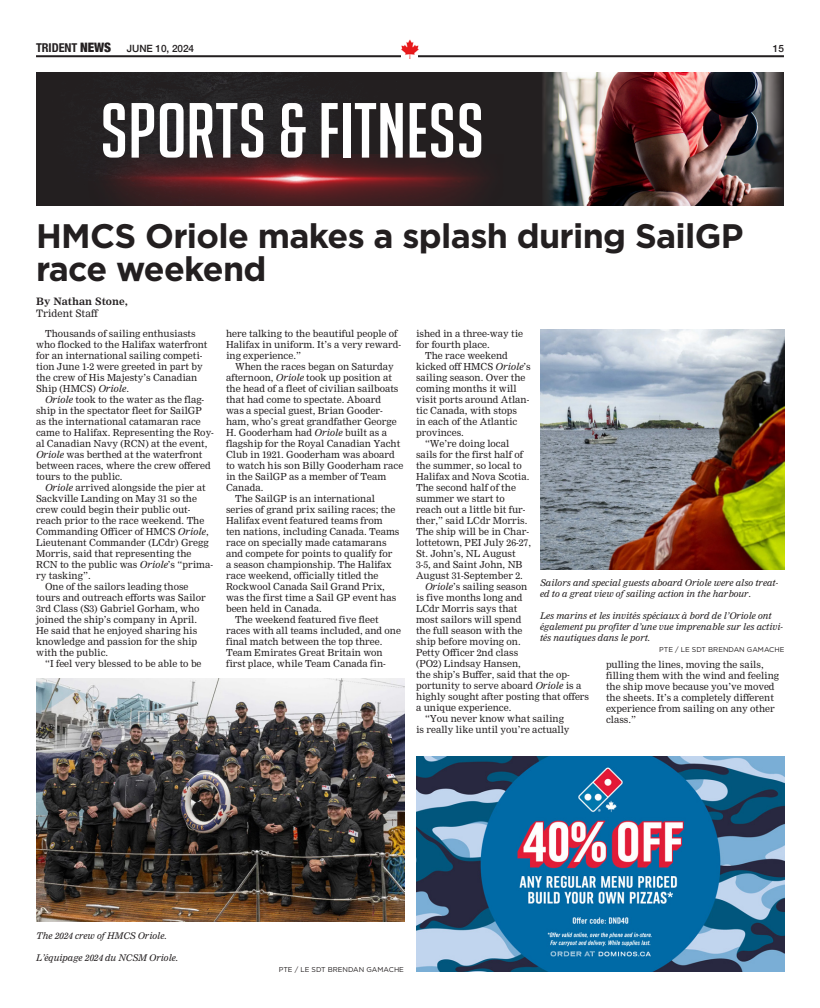
<style>
.page{position:relative;width:820px;height:1008px;background:#fff}
.page>*{position:absolute;margin:0;border:0;box-sizing:border-box;transform-origin:0 0}
.t1{font:76px "Big Noodle Titling";color:#fff}
.Headlines{font:700 34px/33px "Gotham";letter-spacing:-.02em;color:#231f20}
.t2{font:500 10px "Helvetica Neue";letter-spacing:-.005em;color:#231f20}
.Headlines-2{font:700 10px "Nimrod";color:#231f20}
.Headlines-3{font:10px "Nimrod";color:#231f20}
.Body_Text{font:9.5px/11px "Nimrod";color:#231f20}
.Cutline{font:italic 9px/11px "Nimrod";color:#231f20}
.Cutline_credit{font:7px "Gotham";color:#231f20}
.s1{font-family:"Helvetica Neue LT Std";font-weight:700;font-stretch:condensed;font-size:12.2px}
.s2{font-weight:900;font-stretch:condensed;font-size:13px}
.s3{font-style:italic}
</style>
<div class="page">
<hr style="left:36px;top:55px;width:747px;height:2px;background:#231f20">
<img style="left:399px;top:39px;width:22px;height:20px">
<div style="left:36px;top:72px;width:506px;height:134px;background:#231f20"></div>
<img style="left:630px;top:72px;width:29px;height:134px">
<img style="left:542px;top:72px;width:88px;height:134px">
<img style="left:659px;top:72px;width:124px;height:134px">
<img style="left:112px;top:184px;width:369px;height:22px">
<div style="left:81px;top:99px;width:408px;height:85px;background:#231f20;opacity:.75"></div>
<img style="left:416px;top:756px;width:368px;height:216px">
<img style="left:36px;top:678px;width:368px;height:243px">
<img style="left:540px;top:330px;width:244px;height:240px">
<p class="t2" style="left:36px;top:40px;width:160px"><span class="s1">TRIDENT</span> <span class="s2">NEWS</span> JUNE 10, 2024</p>
<p class="t2" style="left:772px;top:41px;width:13px">15</p>
<p class="t1" style="left:100px;top:90px;width:386px">SPORTS &amp; FITNESS</p>
<p class="Headlines" style="left:36px;top:219px;width:708px">HMCS Oriole makes a splash during SailGP race weekend</p>
<p class="Headlines-2" style="left:36px;top:295px;width:93px">By Nathan Stone,</p>
<p class="Headlines-3" style="left:36px;top:307px;width:63px">Trident Staff</p>
<p class="Body_Text" style="left:36px;top:328px;width:173px;text-indent:9px">Thousands of sailing enthusiasts who flocked to the Halifax waterfront for an international sailing competi&shy;tion June 1-2 were greeted in part by the crew of His Majesty’s Canadian Ship (HMCS) <span class="s3">Oriole</span>.</p>
<p class="Body_Text" style="left:36px;top:394px;width:179px;text-indent:9px"><span class="s3">Oriole</span> took to the water as the flag&shy;ship in the spectator fleet for SailGP as the international catamaran race came to Halifax. Representing the Roy&shy;al Canadian Navy (RCN) at the event, <span class="s3">Oriole</span> was berthed at the waterfront between races, where the crew offered tours to the public.</p>
<p class="Body_Text" style="left:36px;top:482px;width:178px;text-indent:9px"><span class="s3">Oriole</span> arrived alongside the pier at<br>Sackville Landing on May 31 so the crew could begin their public out&shy;reach prior to the race weekend. The<br>Commanding Officer of HMCS <span class="s3">Oriole</span>,<br>Lieutenant Commander (LCdr) Gregg<br>Morris, said that representing the<br>RCN to the public was <span class="s3">Oriole</span>’s “prima&shy;ry tasking”.</p>
<p class="Body_Text" style="left:36px;top:581px;width:171px;text-indent:9px">One of the sailors leading those tours and outreach efforts was Sailor<br>3rd Class (S3) Gabriel Gorham, who joined the ship’s company in April.<br>He said that he enjoyed sharing his knowledge and passion for the ship with the public.</p>
<p class="Body_Text" style="left:45px;top:658px;width:158px">“I feel very blessed to be able to be</p>
<p class="Body_Text" style="left:226px;top:328px;width:176px">here talking to the beautiful people of<br>Halifax in uniform. It’s a very reward&shy;ing experience.”</p>
<p class="Body_Text" style="left:226px;top:361px;width:179px;text-indent:9px">When the races began on Saturday afternoon, <span class="s3">Oriole</span> took up position at the head of a fleet of civilian sailboats that had come to spectate. Aboard<br>was a special guest, Brian Gooder&shy;ham, who’s great grandfather George<br>H. Gooderham had <span class="s3">Oriole</span> built as a flagship for the Royal Canadian Yacht<br>Club in 1921. Gooderham was aboard to watch his son Billy Gooderham race in the SailGP as a member of Team<br>Canada.</p>
<p class="Body_Text" style="left:226px;top:493px;width:175px;text-indent:9px">The SailGP is an international series of grand prix sailing races; the Halifax event featured teams from ten nations, including Canada. Teams race on specially made catamarans and compete for points to qualify for a season championship. The Halifax race weekend, officially titled the Rockwool Canada Sail Grand Prix, was the first time a Sail GP event has been held in Canada.</p>
<p class="Body_Text" style="left:226px;top:614px;width:176px;text-indent:9px">The weekend featured five fleet races with all teams included, and one final match between the top three.<br>Team Emirates Great Britain won first place, while Team Canada fin-</p>
<p class="Body_Text" style="left:416px;top:328px;width:109px">ished in a three-way tie for fourth place.</p>
<p class="Body_Text" style="left:416px;top:350px;width:116px;text-indent:9px">The race weekend kicked off HMCS <span class="s3">Oriole</span>’s sailing season. Over the coming months it will visit ports around Atlan&shy;tic Canada, with stops<br>in each of the Atlantic provinces.</p>
<p class="Body_Text" style="left:416px;top:438px;width:116px;text-indent:9px">“We’re doing local sails for the first half of the summer, so local to<br>Halifax and Nova Scotia.<br>The second half of the summer we start to reach out a little bit fur&shy;ther,” said LCdr Morris.<br>The ship will be in Char&shy;lottetown, PEI July 26-27,<br>St. John’s, NL August<br>3-5, and Saint John, NB<br>August 31-September 2.</p>
<p class="Body_Text" style="left:416px;top:581px;width:175px;text-indent:9px"><span class="s3">Oriole</span>’s sailing season<br>is five months long and<br>LCdr Morris says that<br>most sailors will spend<br>the full season with the<br>ship before moving on.<br>Petty Officer 2nd class<br>(PO2) Lindsay Hansen,<br>the ship’s Buffer, said that the op&shy;portunity to serve aboard <span class="s3">Oriole</span> is a highly sought after posting that offers a unique experience.</p>
<p class="Body_Text" style="left:416px;top:713px;width:155px;text-align:center">“You never know what sailing<br>is really like until you’re actually</p>
<p class="Cutline" style="left:540px;top:577px;width:239px">Sailors and special guests aboard Oriole were also treat&shy;ed to a great view of sailing action in the harbour.</p>
<p class="Cutline" style="left:540px;top:610px;width:244px">Les marins et les invités spéciaux à bord de l’Oriole ont également pu profiter d’une vue imprenable sur les activi&shy;tés nautiques dans le port.</p>
<p class="Cutline_credit" style="left:659px;top:645px;width:127px">PTE / LE SDT BRENDAN GAMACHE</p>
<p class="Body_Text" style="left:606px;top:659px;width:174px">pulling the lines, moving the sails, filling them with the wind and feeling the ship move because you’ve moved the sheets. It’s a completely different experience from sailing on any other class.”</p>
<p class="Cutline" style="left:36px;top:930px;width:132px">The 2024 crew of HMCS Oriole.</p>
<p class="Cutline" style="left:36px;top:952px;width:144px">L’équipage 2024 du NCSM Oriole.</p>
<p class="Cutline_credit" style="left:279px;top:965px;width:127px">PTE / LE SDT BRENDAN GAMACHE</p>
</div>
